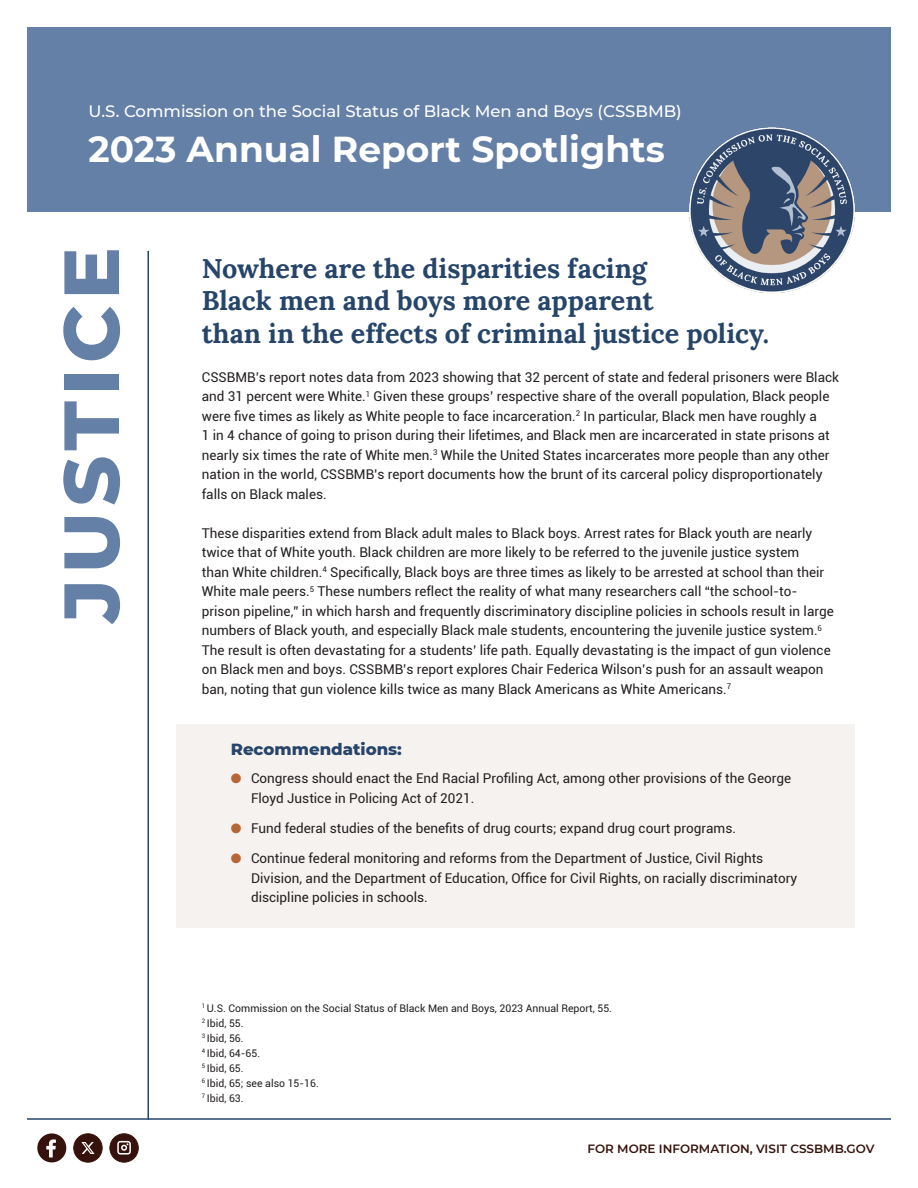
<style>
.page{position:relative;width:918px;height:1188px;background:#fff}
.page>*{position:absolute;margin:0;border:0;box-sizing:border-box;transform-origin:0 0}
.t1{font:800 78px "Montserrat";letter-spacing:.075em;color:#6580a6}
.t2{font:700 36px "Montserrat";color:#fff}
.BODY{font:700 27px/32.4px "Lora";color:#264569}
.t3{font:500 16.5px "Montserrat";color:#fff}
.body_bold{font:800 16.5px "Montserrat";color:#264569}
.body_bold-2{font:13.5px/19.5px "Roboto";color:#231f20}
.BODY-2{font:600 12px "Montserrat";color:#35130c}
.BODY-3{font:10.5px "Roboto";color:#231f20}
.s1{color:#b66634}
</style>
<div class="page">
<div style="left:27px;top:27px;width:864px;height:184px;background:#6580a6"></div>
<hr style="left:147px;top:251px;width:2px;height:869px;background:#264569">
<hr style="left:27px;top:1118px;width:864px;height:2px;background:#264569">
<div style="left:177px;top:725px;width:678px;height:103px;background:#f6f2f0"></div>
<div style="left:177px;top:805px;width:678px;height:122px;background:#f6f2f0"></div>
<svg style="left:37px;top:1133px;width:29px;height:29px"></svg>
<div style="left:74px;top:1134px;width:28px;height:28px;background:#35130c;border-radius:50%"></div>
<div style="left:73px;top:1133px;width:29px;height:30px;border:1px solid #35130c;border-radius:50%"></div>
<svg style="left:81px;top:1142px;width:14px;height:12px"></svg>
<div style="left:110px;top:1134px;width:28px;height:28px;background:#35130c;border-radius:50%"></div>
<div style="left:110px;top:1133px;width:29px;height:30px;border:1px solid #35130c;border-radius:50%"></div>
<svg style="left:117px;top:1141px;width:14px;height:14px"></svg>
<img style="left:682px;top:127px;width:181px;height:166px">
<p class="t3" style="left:88px;top:100px;width:595px">U.S. Commission on the Social Status of Black Men and Boys (CSSBMB)</p>
<p class="t2" style="left:88px;top:123px;width:578px">2023 Annual Report Spotlights</p>
<p class="t1" style="left:34px;top:623px;width:377px;rotate:-90deg">JUSTICE</p>
<p class="BODY" style="left:202px;top:250px;width:569px">Nowhere are the disparities facing<br>Black men and boys more apparent<br>than in the effects of criminal justice policy.</p>
<p class="body_bold-2" style="left:202px;top:367px;width:639px">CSSBMB’s report notes data from 2023 showing that 32 percent of state and federal prisoners were Black and 31 percent were White.<sup>1</sup> Given these groups’ respective share of the overall population, Black people were five times as likely as White people to face incarceration.<sup>2</sup> In particular, Black men have roughly a<br>1 in 4 chance of going to prison during their lifetimes, and Black men are incarcerated in state prisons at nearly six times the rate of White men.<sup>3</sup> While the United States incarcerates more people than any other nation in the world, CSSBMB’s report documents how the brunt of its carceral policy disproportionately falls on Black males.</p>
<p class="body_bold-2" style="left:202px;top:523px;width:633px">These disparities extend from Black adult males to Black boys. Arrest rates for Black youth are nearly twice that of White youth. Black children are more likely to be referred to the juvenile justice system<br>than White children.<sup>4</sup> Specifically, Black boys are three times as likely to be arrested at school than their White male peers.<sup>5</sup> These numbers reflect the reality of what many researchers call “the school-to&shy;prison pipeline,” in which harsh and frequently discriminatory discipline policies in schools result in large numbers of Black youth, and especially Black male students, encountering the juvenile justice system.<sup>6<br></sup>The result is often devastating for a students’ life path. Equally devastating is the impact of gun violence on Black men and boys. CSSBMB’s report explores Chair Federica Wilson’s push for an assault weapon ban, noting that gun violence kills twice as many Black Americans as White Americans.<sup>7</sup></p>
<p class="body_bold" style="left:231px;top:737px;width:173px">Recommendations:</p>
<p class="body_bold-2" style="left:251px;top:768px;width:542px;text-indent:-20px"><span class="s1">●</span> Congress should enact the End Racial Profiling Act, among other provisions of the George<br>Floyd Justice in Policing Act of 2021.</p>
<p class="body_bold-2" style="left:231px;top:818px;width:507px"><span class="s1">●</span> Fund federal studies of the benefits of drug courts; expand drug court programs.</p>
<p class="body_bold-2" style="left:251px;top:848px;width:548px;text-indent:-20px"><span class="s1">●</span> Continue federal monitoring and reforms from the Department of Justice, Civil Rights<br>Division, and the Department of Education, Office for Civil Rights, on racially discriminatory discipline policies in schools.</p>
<p class="BODY-3" style="left:202px;top:1000px;width:412px"><sup>1</sup> U.S. Commission on the Social Status of Black Men and Boys, 2023 Annual Report, 55.</p>
<p class="BODY-3" style="left:202px;top:1015px;width:43px"><sup>2</sup> Ibid, 55.</p>
<p class="BODY-3" style="left:202px;top:1030px;width:43px"><sup>3</sup> Ibid, 56.</p>
<p class="BODY-3" style="left:202px;top:1045px;width:60px"><sup>4</sup> Ibid, 64-65.</p>
<p class="BODY-3" style="left:202px;top:1060px;width:43px"><sup>5</sup> Ibid, 65.</p>
<p class="BODY-3" style="left:202px;top:1075px;width:119px"><sup>6</sup> Ibid, 65; see also 15-16.</p>
<p class="BODY-3" style="left:202px;top:1090px;width:43px"><sup>7</sup> Ibid, 63.</p>
<p class="BODY-2" style="left:588px;top:1140px;width:288px">FOR MORE INFORMATION, VISIT CSSBMB.GOV</p>
</div>
